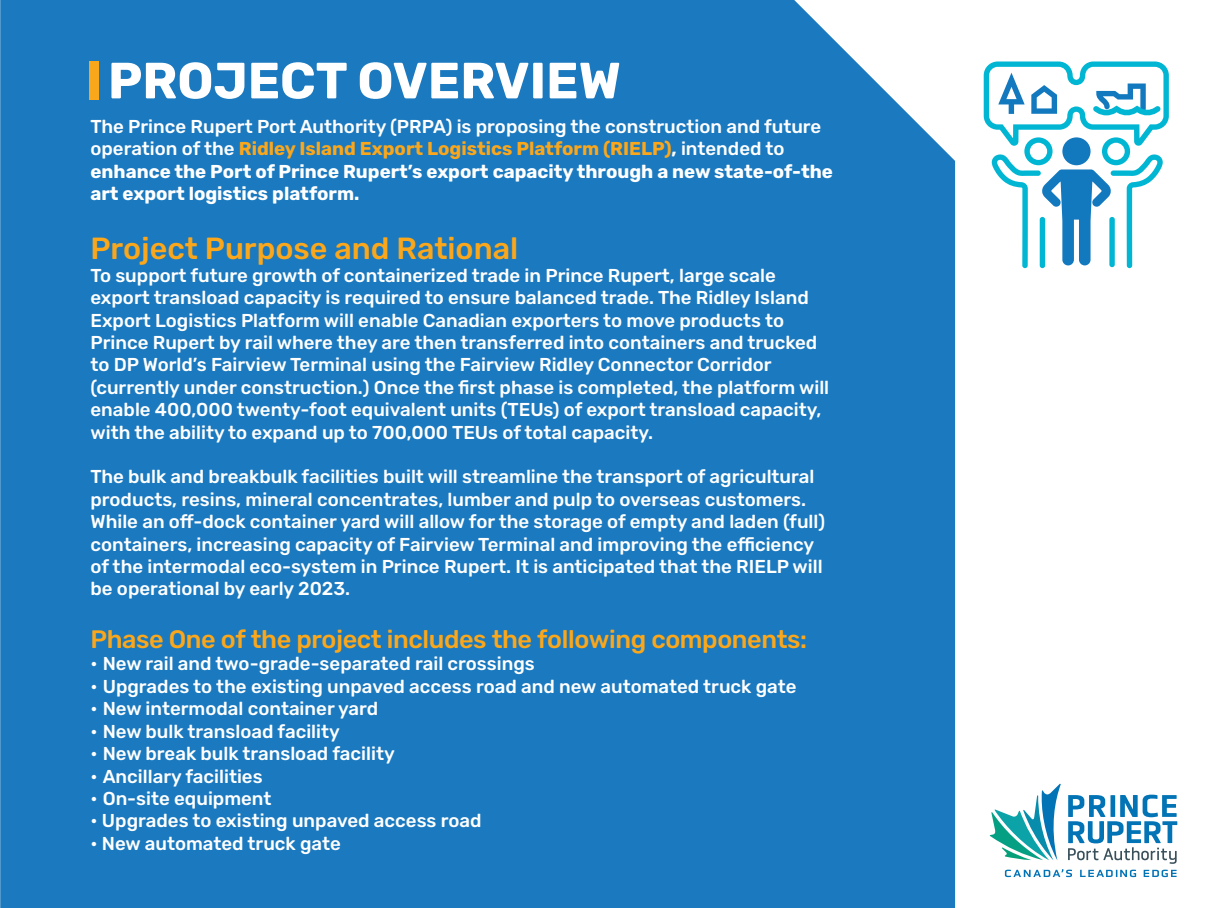
<style>
.page{position:relative;width:1210px;height:908px;background:#fff}
.page>*{position:absolute;margin:0;border:0;box-sizing:border-box;transform-origin:0 0}
.t1{font:700 50.89px "Rubik";color:#fff}
.t2{font:500 30.52px "Rubik";color:#faa71c}
.t3{font:500 25.2px "Rubik";letter-spacing:-.015em;color:#faa71c}
.t4{font:500 18.65px/22.4px "Rubik";color:#fff}
.t5{font:700 18.65px/22.4px "Rubik";color:#fff}
.s1{font-weight:500}
.s2{color:#faa71c}
</style>
<div class="page">
<div style="left:0;top:0;width:955px;height:907px;background:#1a79bf"></div>
<div style="left:90px;top:61px;width:9px;height:39px;background:#faa71c"></div>
<svg style="left:983px;top:61px;width:185px;height:207px"></svg>
<svg style="left:989px;top:783px;width:188px;height:93px"></svg>
<h1 class="t1" style="left:108px;top:51px;width:514px">PROJECT OVERVIEW</h1>
<p class="t5" style="left:90px;top:116px;width:744px"><span class="s1">The Prince Rupert Port Authority (PRPA) is proposing the construction and future operation of the</span> <span class="s2">Ridley Island Export Logistics Platform (RIELP)</span>, <span class="s1">intended to </span>enhance the Port of Prince Rupert’s export capacity through a new state-of-the art export logistics platform.</p>
<h2 class="t2" style="left:90px;top:231px;width:429px">Project Purpose and Rational</h2>
<p class="t4" style="left:90px;top:264px;width:740px">To support future growth of containerized trade in Prince Rupert, large scale export transload capacity is required to ensure balanced trade. The Ridley Island Export Logistics Platform will enable Canadian exporters to move products to Prince Rupert by rail where they are then transferred into containers and trucked to DP World’s Fairview Terminal using the Fairview Ridley Connector Corridor (currently under construction.) Once the first phase is completed, the platform will enable 400,000 twenty-foot equivalent units (TEUs) of export transload capacity, with the ability to expand up to 700,000 TEUs of total capacity.</p>
<p class="t4" style="left:90px;top:466px;width:736px">The bulk and breakbulk facilities built will streamline the transport of agricultural products, resins, mineral concentrates, lumber and pulp to overseas customers.<br>While an off-dock container yard will allow for the storage of empty and laden (full) containers, increasing capacity of Fairview Terminal and improving the efficiency of the intermodal eco-system in Prince Rupert. It is anticipated that the RIELP will be operational by early 2023.</p>
<h3 class="t3" style="left:90px;top:624px;width:718px">Phase One of the project includes the following components:</h3>
<p class="t4" style="left:90px;top:653px;width:446px">• New rail and two-grade-separated rail crossings</p>
<p class="t4" style="left:90px;top:675px;width:707px">• Upgrades to the existing unpaved access road and new automated truck gate</p>
<p class="t4" style="left:90px;top:698px;width:289px">• New intermodal container yard</p>
<p class="t4" style="left:90px;top:720px;width:251px">• New bulk transload facility</p>
<p class="t4" style="left:90px;top:742px;width:306px">• New break bulk transload facility</p>
<p class="t4" style="left:90px;top:765px;width:174px">• Ancillary facilities</p>
<p class="t4" style="left:90px;top:787px;width:182px">• On-site equipment</p>
<p class="t4" style="left:90px;top:809px;width:393px">• Upgrades to existing unpaved access road</p>
<p class="t4" style="left:90px;top:832px;width:252px">• New automated truck gate</p>
</div>
